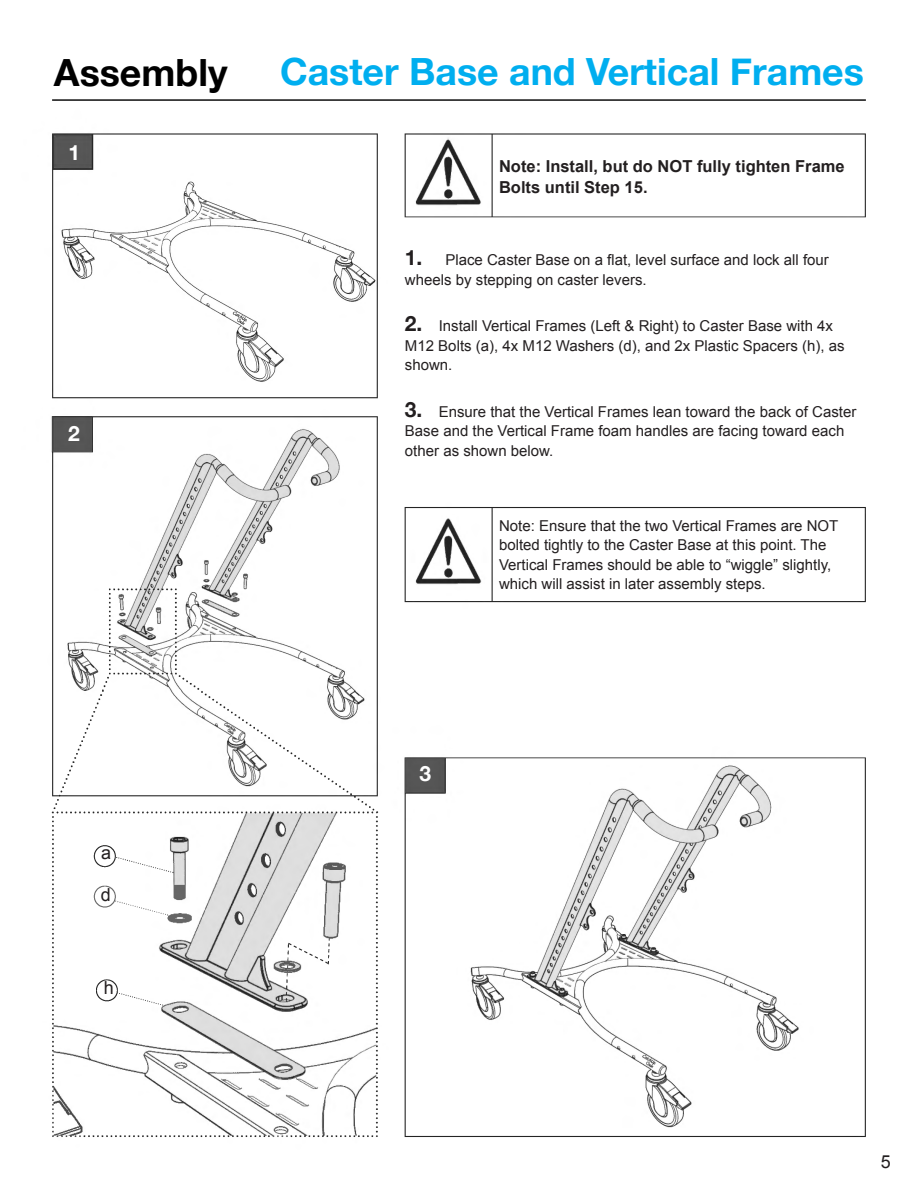
<style>
.page{position:relative;width:918px;height:1188px;background:#fff}
.page>*{position:absolute;margin:0;border:0;box-sizing:border-box;transform-origin:0 0}
.t1{font:700 37.5px "Helvetica Neue";color:#00aeef}
.t2{font:700 37.5px "Helvetica Neue";color:#000}
.t3{font:700 21px "Helvetica Neue";color:#fff}
.t4{font:18px "Arial";color:#231f20}
.t5{font:700 16.5px/21px "Arial";color:#231f20}
.t6{font:15px/19.5px "Arial";color:#231f20}
.s1{font-family:"Helvetica Neue";font-weight:700;font-size:21px}
</style>
<div class="page">
<img style="left:51px;top:99px;width:815px;height:1038px">
<h1 class="t2" style="left:54px;top:43px;width:175px">Assembly</h1>
<h1 class="t1" style="left:280px;top:42px;width:585px">Caster Base and Vertical Frames</h1>
<h2 class="t3" style="left:69px;top:136px;width:13px">1</h2>
<h2 class="t3" style="left:68px;top:417px;width:13px">2</h2>
<p class="t5" style="left:499px;top:156px;width:347px">Note: Install, but do NOT fully tighten Frame<br>Bolts until Step 15.</p>
<p class="t6" style="left:405px;top:250px;width:426px"><span class="s1">1.</span> Place Caster Base on a flat, level surface and lock all four wheels by stepping on caster levers.</p>
<p class="t6" style="left:405px;top:316px;width:441px"><span class="s1">2.</span> Install Vertical Frames (Left &amp; Right) to Caster Base with 4x<br>M12 Bolts (a), 4x M12 Washers (d), and 2x Plastic Spacers (h), as shown.</p>
<p class="t6" style="left:405px;top:402px;width:453px"><span class="s1">3.</span> Ensure that the Vertical Frames lean toward the back of Caster<br>Base and the Vertical Frame foam handles are facing toward each other as shown below.</p>
<p class="t6" style="left:499px;top:516px;width:341px">Note: Ensure that the two Vertical Frames are NOT bolted tightly to the Caster Base at this point. The Vertical Frames should be able to “wiggle” slightly, which will assist in later assembly steps.</p>
<p class="t4" style="left:101px;top:841px;width:12px">a</p>
<p class="t4" style="left:101px;top:883px;width:12px">d</p>
<p class="t4" style="left:104px;top:976px;width:12px">h</p>
<h2 class="t3" style="left:419px;top:757px;width:13px">3</h2>
<p class="t4" style="left:881px;top:1150px;width:12px">5</p>
</div>
